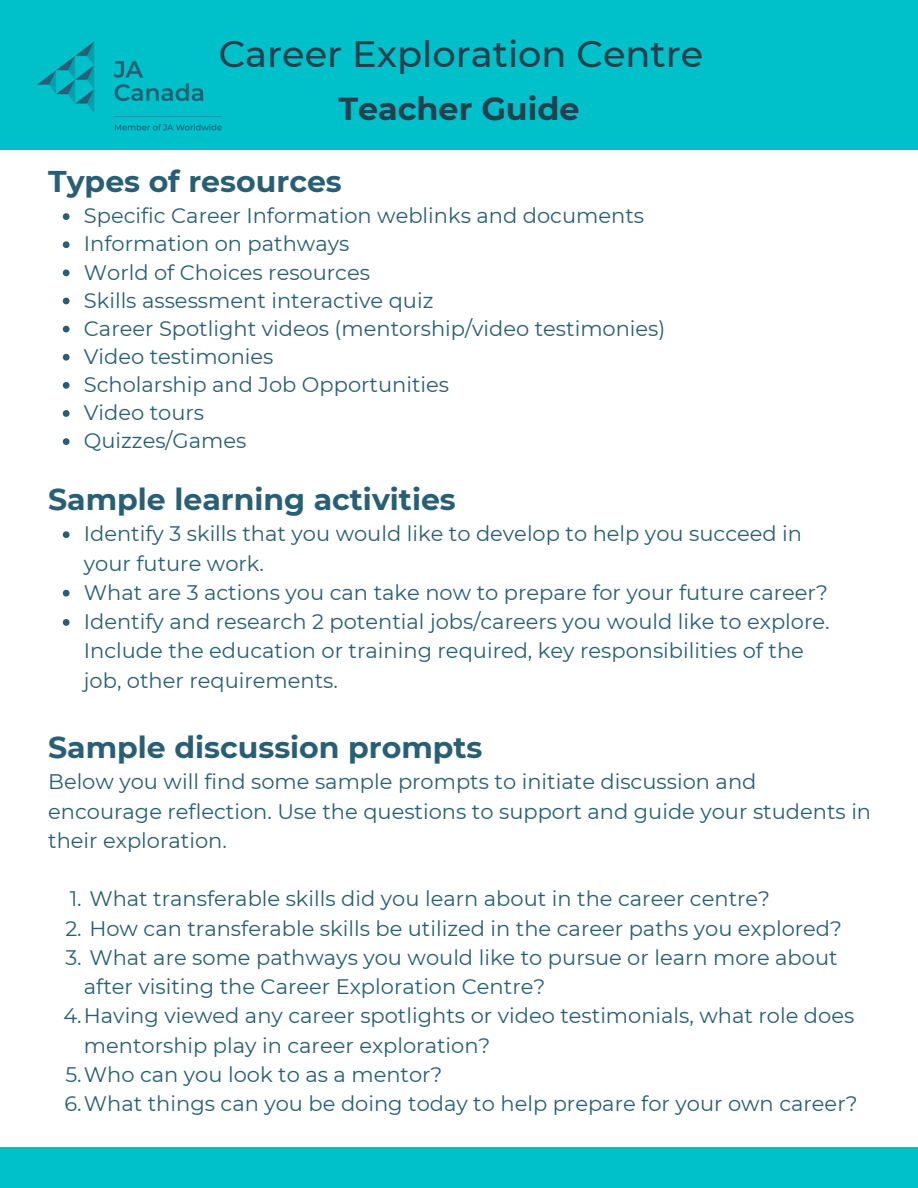
<style>
.page{position:relative;width:918px;height:1188px;background:#fff}
.page>*{position:absolute;margin:0;border:0;box-sizing:border-box;transform-origin:0 0}
.t1{font:500 36.75px "Montserrat";color:#22404d}
.t2{font:700 31.8px "Montserrat";color:#22404d}
.t3{font:700 30px "Montserrat";color:#285f74}
.t4{font:21px/29.2px "Montserrat";color:#285f74}
</style>
<div class="page">
<div style="left:0;top:0;width:918px;height:149px;background:#00c0ca"></div>
<img style="left:0;top:41px;width:289px;height:109px">
<div style="left:0;top:1148px;width:918px;height:40px;background:#00c0ca"></div>
<svg style="left:63px;top:213px;width:7px;height:7px"></svg>
<svg style="left:63px;top:241px;width:7px;height:7px"></svg>
<svg style="left:63px;top:269px;width:7px;height:7px"></svg>
<svg style="left:63px;top:298px;width:7px;height:6px"></svg>
<svg style="left:63px;top:326px;width:7px;height:6px"></svg>
<svg style="left:63px;top:354px;width:7px;height:7px"></svg>
<svg style="left:63px;top:382px;width:7px;height:7px"></svg>
<svg style="left:63px;top:410px;width:7px;height:7px"></svg>
<svg style="left:63px;top:438px;width:7px;height:7px"></svg>
<svg style="left:63px;top:531px;width:7px;height:7px"></svg>
<svg style="left:63px;top:590px;width:7px;height:7px"></svg>
<svg style="left:63px;top:619px;width:7px;height:7px"></svg>
<p class="t1" style="left:219px;top:32px;width:486px">Career Exploration Centre</p>
<h2 class="t2" style="left:338px;top:89px;width:243px">Teacher Guide</h2>
<p class="t3" style="left:48px;top:163px;width:295px">Types of resources</p>
<p class="t4" style="left:84px;top:201px;width:562px">Specific Career Information weblinks and documents</p>
<h2 class="t4" style="left:84px;top:229px;width:267px">Information on pathways</h2>
<p class="t4" style="left:84px;top:257px;width:288px">World of Choices resources</p>
<p class="t4" style="left:84px;top:286px;width:351px">Skills assessment interactive quiz</p>
<p class="t4" style="left:84px;top:314px;width:583px">Career Spotlight videos (mentorship/video testimonies)</p>
<p class="t4" style="left:84px;top:342px;width:191px">Video testimonies</p>
<p class="t4" style="left:84px;top:370px;width:367px">Scholarship and Job Opportunities</p>
<p class="t4" style="left:84px;top:398px;width:122px">Video tours</p>
<p class="t4" style="left:84px;top:426px;width:164px">Quizzes/Games</p>
<p class="t3" style="left:48px;top:481px;width:409px">Sample learning activities</p>
<p class="t4" style="left:84px;top:519px;width:720px">Identify 3 skills that you would like to develop to help you succeed in your future work.</p>
<p class="t4" style="left:84px;top:578px;width:746px">What are 3 actions you can take now to prepare for your future career?</p>
<p class="t4" style="left:84px;top:607px;width:747px">Identify and research 2 potential jobs/careers you would like to explore.<br>Include the education or training required, key responsibilities of the job, other requirements.</p>
<h2 class="t3" style="left:48px;top:729px;width:436px">Sample discussion prompts</h2>
<p class="t4" style="left:48px;top:767px;width:825px">Below you will find some sample prompts to initiate discussion and encourage reflection. Use the questions to support and guide your students in their exploration.</p>
<p class="t4" style="left:70px;top:884px;width:702px">1. What transferable skills did you learn about in the career centre?</p>
<p class="t4" style="left:65px;top:913px;width:778px">2. How can transferable skills be utilized in the career paths you explored?</p>
<p class="t4" style="left:84px;top:943px;width:755px;text-indent:-18px">3. What are some pathways you would like to pursue or learn more about after visiting the Career Exploration Centre?</p>
<p class="t4" style="left:84px;top:1001px;width:772px;text-indent:-20px">4.Having viewed any career spotlights or video testimonials, what role does mentorship play in career exploration?</p>
<p class="t4" style="left:65px;top:1060px;width:379px">5.Who can you look to as a mentor?</p>
<p class="t4" style="left:65px;top:1089px;width:795px">6.What things can you be doing today to help prepare for your own career?</p>
</div>
